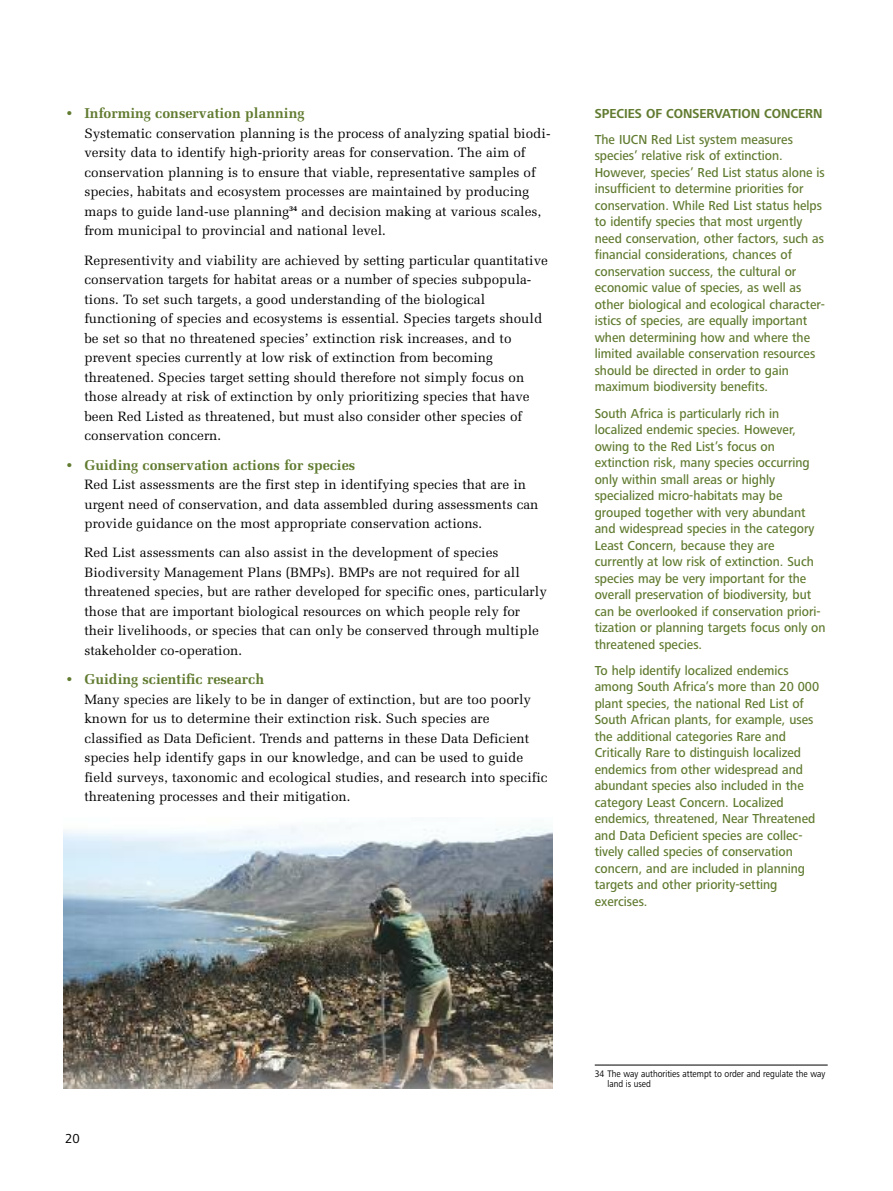
<style>
.page{position:relative;width:893px;height:1191px;background:#fff}
.page>*{position:absolute;margin:0;border:0;box-sizing:border-box;transform-origin:0 0}
.t1{font:700 14.25px "Melior";color:#617b30}
.t2{font:13.5px/19.5px "Melior";color:#000}
.t3{font:500 13.5px/16.5px "Frutiger Next LT";color:#617b30;scale:.94 1}
.t4{font:700 13.5px "Frutiger Next LT";color:#617b30;scale:.94 1}
.t5{font:13.5px "Frutiger Next LT";color:#000}
.t6{font:9.75px/10.5px "Frutiger Next LT";color:#000;scale:.9 1}
</style>
<div class="page">
<img style="left:64px;top:826px;width:489px;height:263px">
<hr style="left:595px;top:1064px;width:233px;height:1px;background:#000">
<p class="t1" style="left:65px;top:105px;width:241px">• Informing conservation planning</p>
<p class="t2" style="left:84px;top:124px;width:468px">Systematic conservation planning is the process of analyzing spatial biodi&shy;versity data to identify high-priority areas for conservation. The aim of conservation planning is to ensure that viable, representative samples of species, habitats and ecosystem processes are maintained by producing maps to guide land-use planning<sup>34</sup> and decision making at various scales, from municipal to provincial and national level.</p>
<p class="t2" style="left:84px;top:250px;width:465px">Representivity and viability are achieved by setting particular quantitative conservation targets for habitat areas or a number of species subpopula&shy;tions. To set such targets, a good understanding of the biological functioning of species and ecosystems is essential. Species targets should be set so that no threatened species’ extinction risk increases, and to prevent species currently at low risk of extinction from becoming threatened. Species target setting should therefore not simply focus on those already at risk of extinction by only prioritizing species that have been Red Listed as threatened, but must also consider other species of conservation concern.</p>
<p class="t1" style="left:65px;top:456px;width:291px">• Guiding conservation actions for species</p>
<p class="t2" style="left:84px;top:475px;width:456px">Red List assessments are the first step in identifying species that are in urgent need of conservation, and data assembled during assessments can provide guidance on the most appropriate conservation actions.</p>
<p class="t2" style="left:84px;top:543px;width:464px">Red List assessments can also assist in the development of species Biodiversity Management Plans (BMPs). BMPs are not required for all threatened species, but are rather developed for specific ones, particularly those that are important biological resources on which people rely for their livelihoods, or species that can only be conserved through multiple stakeholder co-operation.</p>
<p class="t1" style="left:65px;top:671px;width:200px">• Guiding scientific research</p>
<p class="t2" style="left:84px;top:689px;width:465px">Many species are likely to be in danger of extinction, but are too poorly known for us to determine their extinction risk. Such species are classified as Data Deficient. Trends and patterns in these Data Deficient species help identify gaps in our knowledge, and can be used to guide field surveys, taxonomic and ecological studies, and research into specific threatening processes and their mitigation.</p>
<p class="t4" style="left:595px;top:109px;width:244px">SPECIES OF CONSERVATION CONCERN</p>
<p class="t3" style="left:595px;top:132px;width:247px">The IUCN Red List system measures species’ relative risk of extinction.<br>However, species’ Red List status alone is insufficient to determine priorities for conservation. While Red List status helps to identify species that most urgently need conservation, other factors, such as financial considerations, chances of conservation success, the cultural or economic value of species, as well as other biological and ecological character&shy;istics of species, are equally important when determining how and where the limited available conservation resources should be directed in order to gain maximum biodiversity benefits.</p>
<p class="t3" style="left:595px;top:406px;width:247px">South Africa is particularly rich in localized endemic species. However, owing to the Red List’s focus on extinction risk, many species occurring only within small areas or highly specialized micro-habitats may be grouped together with very abundant and widespread species in the category Least Concern, because they are currently at low risk of extinction. Such species may be very important for the overall preservation of biodiversity, but can be overlooked if conservation priori&shy;tization or planning targets focus only on threatened species.</p>
<p class="t3" style="left:595px;top:663px;width:240px">To help identify localized endemics among South Africa’s more than 20 000 plant species, the national Red List of South African plants, for example, uses the additional categories Rare and Critically Rare to distinguish localized endemics from other widespread and abundant species also included in the category Least Concern. Localized endemics, threatened, Near Threatened and Data Deficient species are collec&shy;tively called species of conservation concern, and are included in planning targets and other priority-setting exercises.</p>
<p class="t5" style="left:65px;top:1133px;width:16px">20</p>
<p class="t6" style="left:607px;top:1069px;width:243px;text-indent:-13px">34 The way authorities attempt to order and regulate the way land is used</p>
</div>
